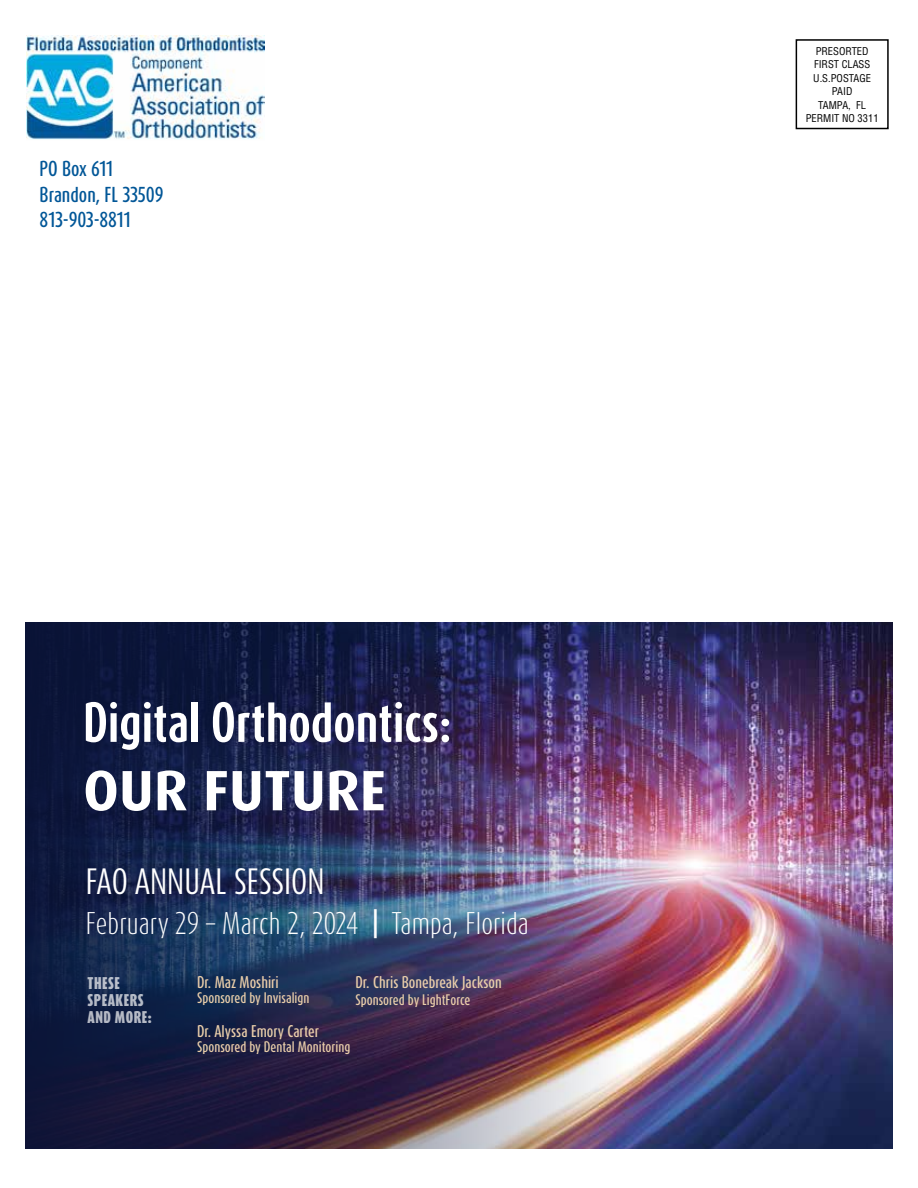
<style>
.page{position:relative;width:918px;height:1188px;background:#fff}
.page>*{position:absolute;margin:0;border:0;box-sizing:border-box;transform-origin:0 0}
.t1{font:30.45px "Dax Compact Pro";color:#fff}
.t2{font:300 26.1px "Dax Compact Pro";color:#fff}
.t3{font:500 18px/25.5px "Dax Compact Pro";color:#015697}
.t4{font:500 14.1px "Dax Compact Pro";color:#eaceaa}
.t5{font:900 14.1px/17px "Dax Compact Pro";letter-spacing:.035em;color:#fff}
.t6{font:500 12.75px "Dax Compact Pro";color:#eaceaa}
.t7{font:condensed 10.5px/13.5px "Helvetica";color:#000;text-align:center}
.s1{font-weight:500}
</style>
<div class="page">
<img style="left:27px;top:35px;width:237px;height:105px">
<img style="left:628px;top:623px;width:264px;height:525px">
<img style="left:25px;top:623px;width:603px;height:525px">
<svg style="left:86px;top:702px;width:101px;height:48px"></svg>
<div style="left:192px;top:702px;width:6px;height:40px;background:#fff"></div>
<svg style="left:213px;top:702px;width:236px;height:40px"></svg>
<svg style="left:86px;top:770px;width:30px;height:41px"></svg>
<svg style="left:123px;top:771px;width:27px;height:40px"></svg>
<svg style="left:158px;top:770px;width:29px;height:40px"></svg>
<svg style="left:207px;top:771px;width:20px;height:39px"></svg>
<svg style="left:233px;top:771px;width:27px;height:40px"></svg>
<svg style="left:266px;top:771px;width:23px;height:39px"></svg>
<svg style="left:295px;top:771px;width:27px;height:40px"></svg>
<svg style="left:330px;top:770px;width:54px;height:40px"></svg>
<div style="left:796px;top:39px;width:93px;height:90px;border:2px solid #000"></div>
<h3 class="t3" style="left:40px;top:156px;width:125px">PO Box 611<br>Brandon, FL 33509<br>813-903-8811</h3>
<h1 class="t1" style="left:86px;top:861px;width:240px">FAO ANNUAL SESSION</h1>
<h2 class="t2" style="left:86px;top:906px;width:445px">February 29 – March 2, 2024 <span class="s1">|</span> Tampa, Florida</h2>
<p class="t4" style="left:197px;top:973px;width:83px">Dr. Maz Moshiri</p>
<p class="t6" style="left:197px;top:989px;width:114px">Sponsored by Invisalign</p>
<p class="t4" style="left:197px;top:1022px;width:124px">Dr. Alyssa Emory Carter</p>
<p class="t6" style="left:197px;top:1038px;width:155px">Sponsored by Dental Monitoring</p>
<p class="t4" style="left:356px;top:973px;width:148px">Dr. Chris Bonebreak Jackson</p>
<p class="t6" style="left:356px;top:991px;width:116px">Sponsored by LightForce</p>
<p class="t5" style="left:88px;top:974px;width:66px">THESE<br>SPEAKERS<br>AND MORE:</p>
<p class="t7" style="left:806px;top:44px;width:74px">PRESORTED<br>FIRST CLASS<br>U.S.POSTAGE<br>PAID<br>TAMPA, FL<br>PERMIT NO 3311</p>
</div>
